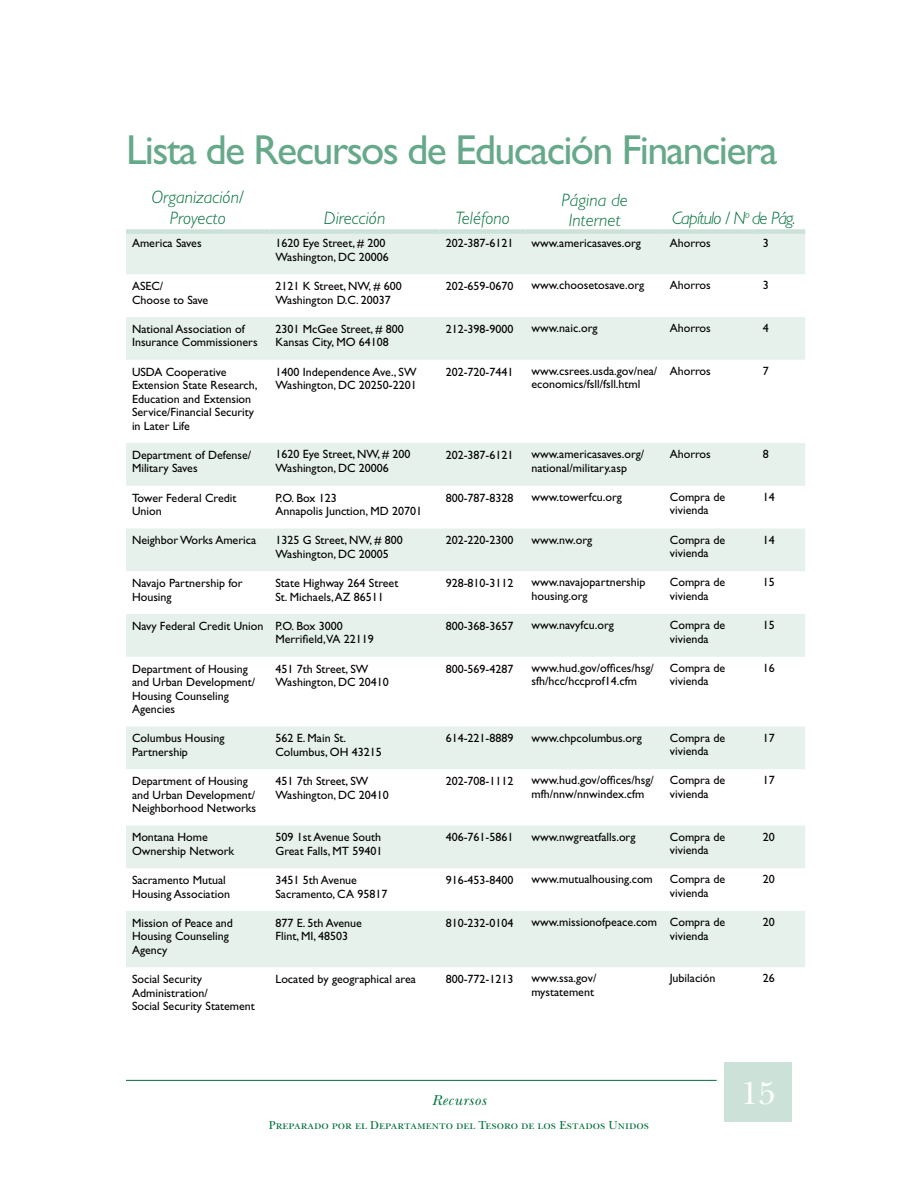
<style>
.page{position:relative;width:918px;height:1188px;background:#fff}
.page>*{position:absolute;margin:0;border:0;box-sizing:border-box;transform-origin:0 0}
.t1{font:42px "Gill Sans";letter-spacing:-.04em;color:#66a98a}
.t2{font:33px "New Baskerville";color:#fff}
.t3{font:italic 300 18px/21px "Gill Sans";color:#00703c;text-align:center}
.t4{font:italic 300 18px "Gill Sans";letter-spacing:-.045em;color:#00703c}
.t5{font:italic 15px "New Baskerville";letter-spacing:.04em;color:#00703c}
.t6{font:12px/13.5px "Gill Sans";color:#000}
.t7{font:12px "New Baskerville SC";color:#00703c}
</style>
<div class="page">
<div style="left:725px;top:1062px;width:67px;height:59px;background:#cce2d8"></div>
<hr style="left:126px;top:1080px;width:591px;height:1px;background:#00703c">
<svg style="left:126px;top:234px;width:679px;height:733px"></svg>
<div style="left:126px;top:229px;width:143px;height:5px;background:#cce2d8"></div>
<div style="left:269px;top:229px;width:171px;height:5px;background:#cce2d8"></div>
<div style="left:440px;top:229px;width:85px;height:5px;background:#cce2d8"></div>
<div style="left:525px;top:229px;width:139px;height:5px;background:#cce2d8"></div>
<div style="left:664px;top:229px;width:90px;height:5px;background:#cce2d8"></div>
<div style="left:754px;top:229px;width:51px;height:5px;background:#cce2d8"></div>
<h1 class="t1" style="left:126px;top:126px;width:653px">Lista de Recursos de Educación Financiera</h1>
<h3 class="t3" style="left:151px;top:187px;width:94px">Organización/<br>Proyecto</h3>
<h3 class="t3" style="left:562px;top:190px;width:68px;line-height:19.5px">Página de<br>Internet</h3>
<h3 class="t3" style="left:324px;top:208px;width:63px">Dirección</h3>
<h3 class="t3" style="left:455px;top:208px;width:56px">Teléfono</h3>
<h3 class="t4" style="left:672px;top:208px;width:125px">Capítulo / N<sup>o</sup> de Pág.</h3>
<p class="t6" style="left:132px;top:237px;width:71px">America Saves</p>
<p class="t6" style="left:275px;top:237px;width:115px">1620 Eye Street, # 200<br>Washington, DC 20006</p>
<p class="t6" style="left:446px;top:237px;width:69px">202-387-6121</p>
<p class="t6" style="left:531px;top:236px;width:111px">www.americasaves.org</p>
<p class="t6" style="left:670px;top:236px;width:42px">Ahorros</p>
<p class="t6" style="left:763px;top:236px;width:7px">3</p>
<p class="t6" style="left:132px;top:279px;width:78px">ASEC/<br>Choose to Save</p>
<p class="t6" style="left:275px;top:279px;width:128px">2121 K Street, NW, # 600<br>Washington D.C. 20037</p>
<p class="t6" style="left:446px;top:279px;width:69px">202-659-0670</p>
<p class="t6" style="left:531px;top:279px;width:114px">www.choosetosave.org</p>
<p class="t6" style="left:670px;top:279px;width:42px">Ahorros</p>
<p class="t6" style="left:763px;top:279px;width:7px">3</p>
<p class="t6" style="left:132px;top:322px;width:127px">National Association of<br>Insurance Commissioners</p>
<p class="t6" style="left:275px;top:322px;width:130px">2301 McGee Street, # 800<br>Kansas City, MO 64108</p>
<p class="t6" style="left:446px;top:322px;width:69px">212-398-9000</p>
<p class="t6" style="left:531px;top:321px;width:68px">www.naic.org</p>
<p class="t6" style="left:670px;top:321px;width:42px">Ahorros</p>
<p class="t6" style="left:763px;top:321px;width:7px">4</p>
<p class="t6" style="left:132px;top:365px;width:127px">USDA Cooperative<br>Extension State Research,<br>Education and Extension<br>Service/Financial Security in Later Life</p>
<p class="t6" style="left:275px;top:365px;width:143px">1400 Independence Ave., SW<br>Washington, DC 20250-2201</p>
<p class="t6" style="left:446px;top:365px;width:69px">202-720-7441</p>
<p class="t6" style="left:531px;top:364px;width:127px">www.csrees.usda.gov/nea/ economics/fsll/fsll.html</p>
<p class="t6" style="left:670px;top:364px;width:42px">Ahorros</p>
<p class="t6" style="left:763px;top:364px;width:7px">7</p>
<p class="t6" style="left:132px;top:448px;width:121px">Department of Defense/<br>Military Saves</p>
<p class="t6" style="left:275px;top:447px;width:137px">1620 Eye Street, NW, # 200<br>Washington, DC 20006</p>
<p class="t6" style="left:446px;top:448px;width:69px">202-387-6121</p>
<p class="t6" style="left:531px;top:447px;width:114px">www.americasaves.org/ national/military.asp</p>
<p class="t6" style="left:670px;top:447px;width:42px">Ahorros</p>
<p class="t6" style="left:763px;top:447px;width:7px">8</p>
<p class="t6" style="left:132px;top:491px;width:106px">Tower Federal Credit<br>Union</p>
<p class="t6" style="left:275px;top:491px;width:148px">P.O. Box 123<br>Annapolis Junction, MD 20701</p>
<p class="t6" style="left:446px;top:491px;width:69px">800-787-8328</p>
<p class="t6" style="left:531px;top:490px;width:92px">www.towerfcu.org</p>
<p class="t6" style="left:670px;top:490px;width:57px">Compra de vivienda</p>
<p class="t6" style="left:763px;top:490px;width:13px">14</p>
<p class="t6" style="left:132px;top:533px;width:126px">NeighborWorks America</p>
<p class="t6" style="left:275px;top:534px;width:129px">1325 G Street, NW, # 800<br>Washington, DC 20005</p>
<p class="t6" style="left:446px;top:534px;width:69px">202-220-2300</p>
<p class="t6" style="left:531px;top:533px;width:62px">www.nw.org</p>
<p class="t6" style="left:670px;top:533px;width:57px">Compra de vivienda</p>
<p class="t6" style="left:763px;top:533px;width:13px">14</p>
<p class="t6" style="left:132px;top:576px;width:112px">Navajo Partnership for<br>Housing</p>
<p class="t6" style="left:275px;top:576px;width:124px">State Highway 264 Street<br>St. Michaels,AZ 86511</p>
<p class="t6" style="left:446px;top:576px;width:69px">928-810-3112</p>
<p class="t6" style="left:531px;top:576px;width:115px">www.navajopartnership housing.org</p>
<p class="t6" style="left:670px;top:576px;width:57px">Compra de vivienda</p>
<p class="t6" style="left:763px;top:576px;width:13px">15</p>
<p class="t6" style="left:275px;top:619px;width:100px;text-indent:-143px">Navy Federal Credit Union P.O. Box 3000<br>Merrifield,VA 22119</p>
<p class="t6" style="left:446px;top:619px;width:69px">800-368-3657</p>
<p class="t6" style="left:531px;top:618px;width:84px">www.navyfcu.org</p>
<p class="t6" style="left:670px;top:618px;width:57px">Compra de vivienda</p>
<p class="t6" style="left:763px;top:618px;width:13px">15</p>
<p class="t6" style="left:132px;top:662px;width:125px">Department of Housing and Urban Development/<br>Housing Counseling<br>Agencies</p>
<p class="t6" style="left:275px;top:662px;width:115px">451 7th Street, SW<br>Washington, DC 20410</p>
<p class="t6" style="left:446px;top:662px;width:69px">800-569-4287</p>
<p class="t6" style="left:531px;top:661px;width:124px">www.hud.gov/offices/hsg/ sfh/hcc/hccprof14.cfm</p>
<p class="t6" style="left:670px;top:661px;width:57px">Compra de vivienda</p>
<p class="t6" style="left:763px;top:661px;width:13px">16</p>
<p class="t6" style="left:132px;top:732px;width:94px">Columbus Housing<br>Partnership</p>
<p class="t6" style="left:275px;top:732px;width:108px">562 E. Main St.<br>Columbus, OH 43215</p>
<p class="t6" style="left:446px;top:732px;width:69px">614-221-8889</p>
<p class="t6" style="left:531px;top:731px;width:112px">www.chpcolumbus.org</p>
<p class="t6" style="left:670px;top:731px;width:57px">Compra de vivienda</p>
<p class="t6" style="left:763px;top:731px;width:13px">17</p>
<p class="t6" style="left:132px;top:774px;width:126px">Department of Housing and Urban Development/<br>Neighborhood Networks</p>
<p class="t6" style="left:275px;top:774px;width:115px">451 7th Street, SW<br>Washington, DC 20410</p>
<p class="t6" style="left:446px;top:774px;width:69px">202-708-1112</p>
<p class="t6" style="left:531px;top:774px;width:124px">www.hud.gov/offices/hsg/ mfh/nnw/nnwindex.cfm</p>
<p class="t6" style="left:670px;top:774px;width:57px">Compra de vivienda</p>
<p class="t6" style="left:763px;top:774px;width:13px">17</p>
<p class="t6" style="left:132px;top:831px;width:104px">Montana Home<br>Ownership Network</p>
<p class="t6" style="left:275px;top:831px;width:108px">509 1st Avenue South<br>Great Falls, MT 59401</p>
<p class="t6" style="left:446px;top:831px;width:69px">406-761-5861</p>
<p class="t6" style="left:531px;top:830px;width:106px">www.nwgreatfalls.org</p>
<p class="t6" style="left:670px;top:830px;width:57px">Compra de vivienda</p>
<p class="t6" style="left:763px;top:830px;width:13px">20</p>
<p class="t6" style="left:132px;top:873px;width:100px">Sacramento Mutual<br>Housing Association</p>
<p class="t6" style="left:275px;top:873px;width:113px">3451 5th Avenue<br>Sacramento, CA 95817</p>
<p class="t6" style="left:446px;top:873px;width:69px">916-453-8400</p>
<p class="t6" style="left:531px;top:873px;width:123px">www.mutualhousing.com</p>
<p class="t6" style="left:670px;top:873px;width:57px">Compra de vivienda</p>
<p class="t6" style="left:763px;top:873px;width:13px">20</p>
<p class="t6" style="left:132px;top:916px;width:103px">Mission of Peace and<br>Housing Counseling<br>Agency</p>
<p class="t6" style="left:275px;top:916px;width:88px">877 E. 5th Avenue<br>Flint, MI, 48503</p>
<p class="t6" style="left:446px;top:916px;width:69px">810-232-0104</p>
<p class="t6" style="left:670px;top:915px;width:57px;text-indent:-138px">www.missionofpeace.com Compra de vivienda</p>
<p class="t6" style="left:763px;top:915px;width:13px">20</p>
<p class="t6" style="left:132px;top:972px;width:124px">Social Security<br>Administration/<br>Social Security Statement</p>
<p class="t6" style="left:275px;top:972px;width:142px">Located by geographical area</p>
<p class="t6" style="left:446px;top:972px;width:69px">800-772-1213</p>
<p class="t6" style="left:531px;top:972px;width:66px">www.ssa.gov/ mystatement</p>
<p class="t6" style="left:670px;top:972px;width:47px">Jubilación</p>
<p class="t6" style="left:763px;top:972px;width:13px">26</p>
<p class="t5" style="left:432px;top:1092px;width:56px">Recursos</p>
<p class="t7" style="left:269px;top:1118px;width:382px">Preparado por el Departamento del Tesoro de los Estados Unidos</p>
<h2 class="t2" style="left:741px;top:1074px;width:16px">15</h2>
</div>
